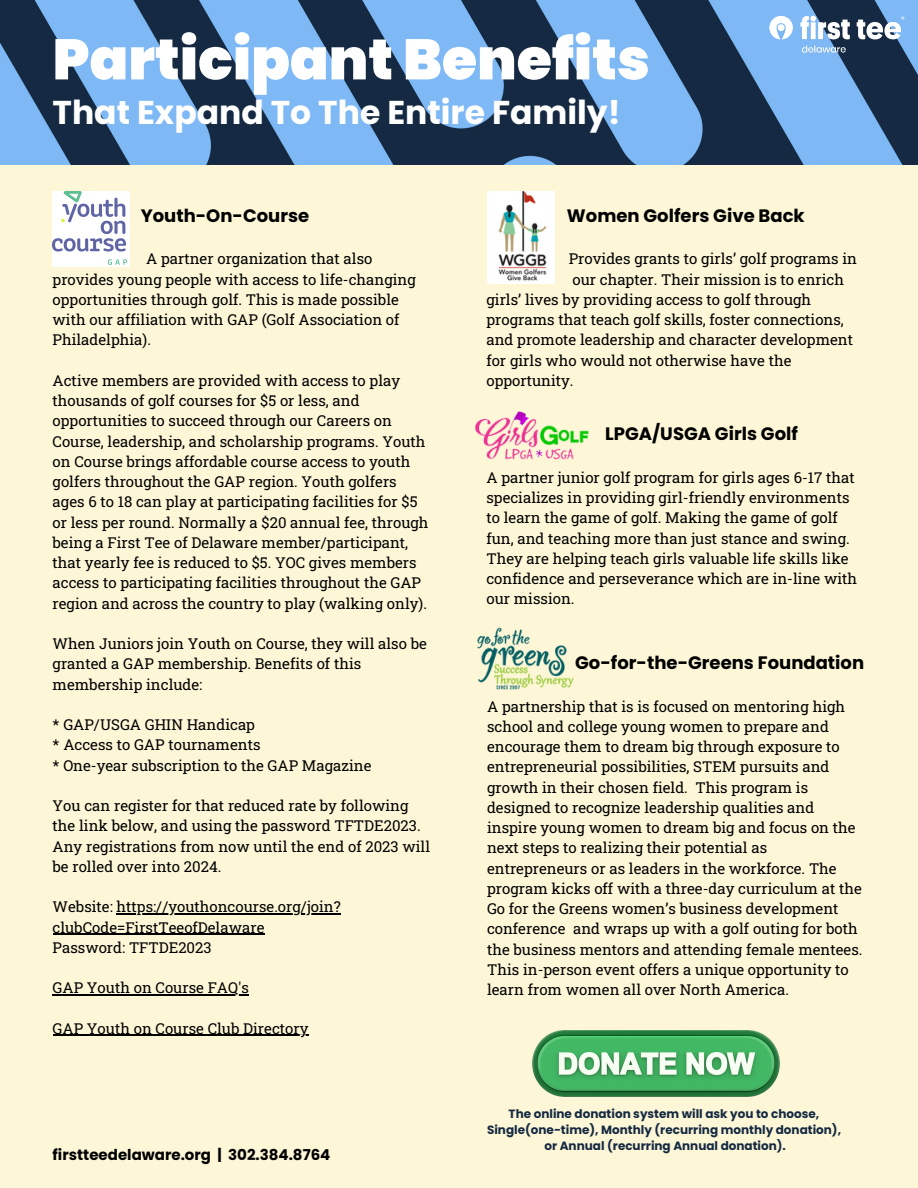
<style>
.page{position:relative;width:918px;height:1188px;background:#fdf6d7}
.page>*{position:absolute;margin:0;border:0;box-sizing:border-box;transform-origin:0 0}
.t1{font:900 57px "Poppins";color:#fff}
.t2{font:700 33px "Poppins";color:#fff}
.t3{font:700 18px "Poppins";color:#000}
.t4{font:15px/20.2px "Roboto Slab";color:#000}
.t5{font:700 15px "Poppins";color:#000}
.t6{font:700 12px "Poppins";color:#152a42}
</style>
<div class="page">
<img style="left:532px;top:1031px;width:248px;height:65px">
<img style="left:477px;top:628px;width:97px;height:62px">
<img style="left:475px;top:411px;width:114px;height:49px">
<img style="left:487px;top:192px;width:68px;height:92px">
<img style="left:53px;top:192px;width:76px;height:75px">
<hr style="left:117px;top:913px;width:224px;height:2px;background:#000">
<hr style="left:53px;top:934px;width:211px;height:1px;background:#000">
<hr style="left:53px;top:994px;width:196px;height:2px;background:#000">
<hr style="left:53px;top:1035px;width:255px;height:1px;background:#000">
<img style="left:0;top:0;width:918px;height:164px">
<img style="left:767px;top:14px;width:139px;height:52px">
<p class="t1" style="left:53px;top:20px;width:599px">Participant Benefits</p>
<p class="t2" style="left:53px;top:90px;width:570px">That Expand To The Entire Family!</p>
<p class="t3" style="left:141px;top:203px;width:170px">Youth-On-Course</p>
<p class="t4" style="left:53px;top:248px;width:365px;text-indent:94px">A partner organization that also provides young people with access to life-changing opportunities through golf. This is made possible with our affiliation with GAP (Golf Association of Philadelphia).</p>
<p class="t4" style="left:53px;top:370px;width:378px">Active members are provided with access to play thousands of golf courses for $5 or less, and opportunities to succeed through our Careers on Course, leadership, and scholarship programs. Youth on Course brings affordable course access to youth golfers throughout the GAP region. Youth golfers ages 6 to 18 can play at participating facilities for $5 or less per round. Normally a $20 annual fee, through being a First Tee of Delaware member/participant, that yearly fee is reduced to $5. YOC gives members access to participating facilities throughout the GAP region and across the country to play (walking only).</p>
<p class="t4" style="left:53px;top:633px;width:376px">When Juniors join Youth on Course, they will also be granted a GAP membership. Benefits of this membership include:</p>
<p class="t4" style="left:53px;top:714px;width:204px">* GAP/USGA GHIN Handicap</p>
<p class="t4" style="left:53px;top:734px;width:209px">* Access to GAP tournaments</p>
<p class="t4" style="left:53px;top:755px;width:320px">* One-year subscription to the GAP Magazine</p>
<p class="t4" style="left:53px;top:795px;width:379px">You can register for that reduced rate by following the link below, and using the password TFTDE2023.<br>Any registrations from now until the end of 2023 will be rolled over into 2024.</p>
<p class="t4" style="left:53px;top:896px;width:290px">Website: https://youthoncourse.org/join? clubCode=FirstTeeofDelaware</p>
<p class="t4" style="left:53px;top:937px;width:161px">Password: TFTDE2023</p>
<p class="t4" style="left:53px;top:977px;width:198px">GAP Youth on Course FAQ's</p>
<p class="t4" style="left:53px;top:1018px;width:257px">GAP Youth on Course Club Directory</p>
<p class="t5" style="left:53px;top:1144px;width:279px">firstteedelaware.org | 302.384.8764</p>
<p class="t3" style="left:567px;top:203px;width:239px">Women Golfers Give Back</p>
<p class="t4" style="left:569px;top:248px;width:290px">Provides grants to girls’ golf programs in</p>
<p class="t4" style="left:486px;top:269px;width:368px;text-indent:86px">our chapter. Their mission is to enrich girls’ lives by providing access to golf through programs that teach golf skills, foster connections, and promote leadership and character development for girls who would not otherwise have the opportunity.</p>
<p class="t3" style="left:605px;top:421px;width:194px">LPGA/USGA Girls Golf</p>
<p class="t4" style="left:486px;top:467px;width:372px">A partner junior golf program for girls ages 6-17 that specializes in providing girl-friendly environments to learn the game of golf. Making the game of golf fun, and teaching more than just stance and swing.<br>They are helping teach girls valuable life skills like confidence and perseverance which are in-line with our mission.</p>
<p class="t3" style="left:575px;top:650px;width:290px">Go-for-the-Greens Foundation</p>
<p class="t4" style="left:487px;top:696px;width:377px">A partnership that is is focused on mentoring high school and college young women to prepare and encourage them to dream big through exposure to entrepreneurial possibilities, STEM pursuits and growth in their chosen field. This program is designed to recognize leadership qualities and inspire young women to dream big and focus on the next steps to realizing their potential as entrepreneurs or as leaders in the workforce. The program kicks off with a three-day curriculum at the Go for the Greens women’s business development conference and wraps up with a golf outing for both the business mentors and attending female mentees.<br>This in-person event offers a unique opportunity to learn from women all over North America.</p>
<p class="t6" style="left:509px;top:1106px;width:312px">The online donation system will ask you to choose,</p>
<p class="t6" style="left:487px;top:1122px;width:356px">Single(one-time), Monthly (recurring monthly donation),</p>
<p class="t6" style="left:544px;top:1138px;width:243px">or Annual (recurring Annual donation).</p>
</div>
